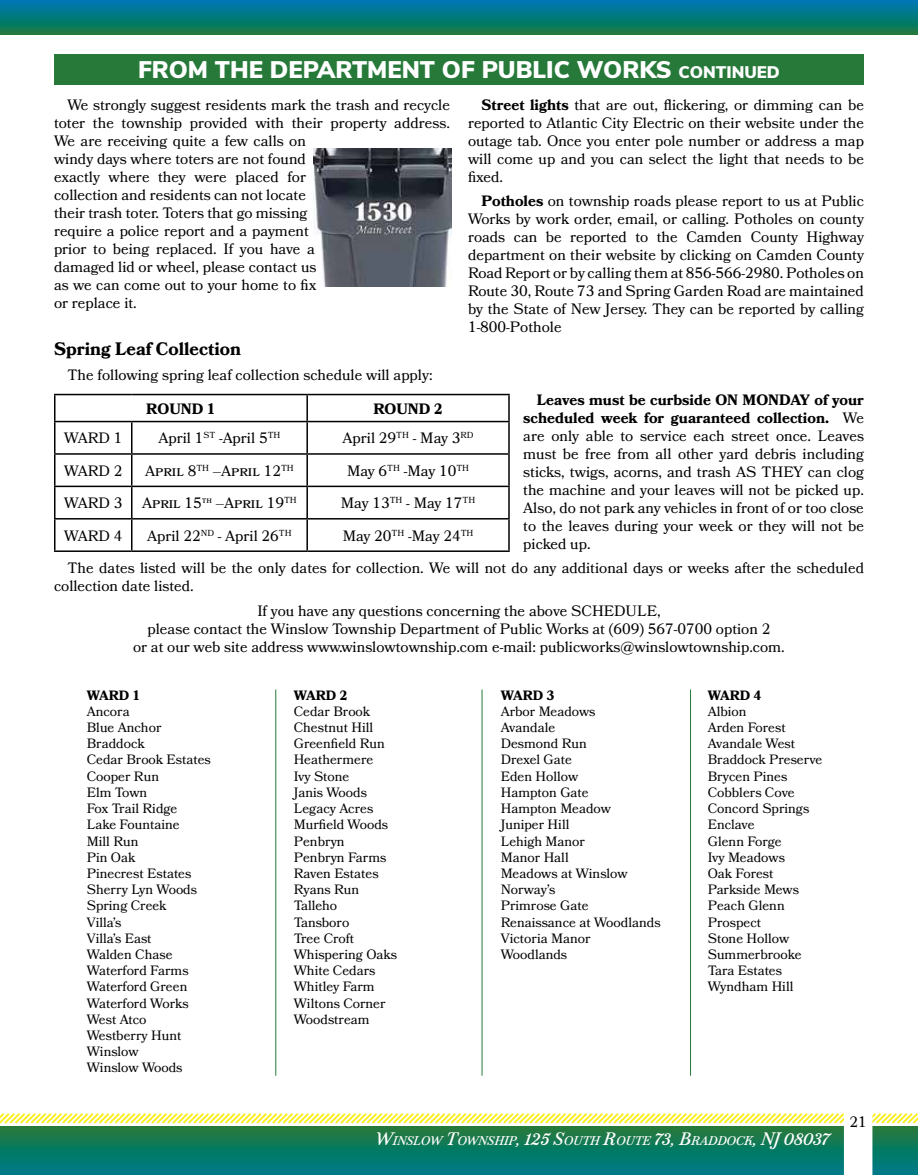
<style>
.page{position:relative;width:918px;height:1175px;background:#fff}
.page>*{position:absolute;margin:0;border:0;box-sizing:border-box;transform-origin:0 0}
.t1{font:900 24px "Nunito Sans";color:#fff}
.t2{font:700 18px "Bookmania";color:#000}
.t3{font:15px/18px "Bookmania";color:#000;text-align:justify}
.t4{font:700 15px "Bookmania";color:#000}
.t5{font:13.5px/16.2px "Bookmania";color:#000}
.t6{font:700 13.5px "Bookmania";color:#000}
.t7{font:italic 12.6px "Marcia";color:#fff}
.s1{font-size:16.8px}
.s2{font-weight:700}
.s3{font-size:18px}
</style>
<div class="page">
<svg style="left:0;top:1113px;width:918px;height:61px;background:#459875"></svg>
<div style="left:0;top:0;width:918px;height:34px;background:linear-gradient(to bottom,#0078b7,#137a44)"></div>
<div style="left:54px;top:54px;width:810px;height:30px;background:#267939"></div>
<img style="left:313px;top:148px;width:138px;height:138px">
<hr style="left:54px;top:394px;width:78px;height:1px;background:#000">
<hr style="left:54px;top:395px;width:2px;height:26px;background:#000">
<hr style="left:132px;top:394px;width:175px;height:1px;background:#000">
<hr style="left:307px;top:394px;width:203px;height:1px;background:#000">
<hr style="left:306px;top:395px;width:2px;height:26px;background:#000">
<hr style="left:508px;top:395px;width:2px;height:26px;background:#000">
<hr style="left:54px;top:421px;width:78px;height:1px;background:#000">
<hr style="left:54px;top:422px;width:2px;height:31px;background:#000">
<hr style="left:132px;top:421px;width:175px;height:1px;background:#000">
<hr style="left:131px;top:422px;width:2px;height:31px;background:#000">
<hr style="left:307px;top:421px;width:203px;height:1px;background:#000">
<hr style="left:306px;top:422px;width:2px;height:31px;background:#000">
<hr style="left:508px;top:422px;width:2px;height:31px;background:#000">
<hr style="left:54px;top:453px;width:78px;height:2px;background:#000">
<hr style="left:54px;top:455px;width:2px;height:30px;background:#000">
<hr style="left:132px;top:453px;width:175px;height:2px;background:#000">
<hr style="left:131px;top:455px;width:2px;height:30px;background:#000">
<hr style="left:307px;top:453px;width:203px;height:2px;background:#000">
<hr style="left:306px;top:455px;width:2px;height:30px;background:#000">
<hr style="left:508px;top:455px;width:2px;height:30px;background:#000">
<hr style="left:54px;top:485px;width:78px;height:2px;background:#000">
<hr style="left:54px;top:487px;width:2px;height:31px;background:#000">
<hr style="left:132px;top:485px;width:175px;height:2px;background:#000">
<hr style="left:131px;top:487px;width:2px;height:31px;background:#000">
<hr style="left:307px;top:485px;width:203px;height:2px;background:#000">
<hr style="left:306px;top:487px;width:2px;height:31px;background:#000">
<hr style="left:508px;top:487px;width:2px;height:31px;background:#000">
<hr style="left:54px;top:518px;width:78px;height:1px;background:#000">
<hr style="left:54px;top:519px;width:2px;height:31px;background:#000">
<hr style="left:132px;top:518px;width:175px;height:1px;background:#000">
<hr style="left:131px;top:519px;width:2px;height:31px;background:#000">
<hr style="left:307px;top:518px;width:203px;height:1px;background:#000">
<hr style="left:306px;top:519px;width:2px;height:31px;background:#000">
<hr style="left:508px;top:519px;width:2px;height:31px;background:#000">
<hr style="left:54px;top:550px;width:78px;height:2px;background:#000">
<hr style="left:132px;top:550px;width:175px;height:2px;background:#000">
<hr style="left:307px;top:550px;width:203px;height:2px;background:#000">
<hr style="left:275px;top:689px;width:1px;height:386px;background:#267939">
<hr style="left:482px;top:689px;width:1px;height:386px;background:#267939">
<hr style="left:690px;top:689px;width:1px;height:386px;background:#267939">
<h1 class="t1" style="left:138px;top:52px;width:553px">FROM THE DEPARTMENT OF PUBLIC WORKS <span class="s1">CONTINUED</span></h1>
<p class="t3" style="left:54px;top:95px;width:398px;text-align:left;text-indent:14px">We strongly suggest residents mark the trash and recycle toter the township provided with their property address.<br>We are receiving quite a few calls on<br>windy days where toters are not found<br>exactly where they were placed for<br>collection and residents can not locate<br>their trash toter. Toters that go missing<br>require a police report and a payment<br>prior to being replaced. If you have a<br>damaged lid or wheel, please contact us<br>as we can come out to your home to fix<br>or replace it.</p>
<p class="t3" style="left:468px;top:95px;width:398px;text-indent:14px"><span class="s2">Street lights</span> that are out, flickering, or dimming can be reported to Atlantic City Electric on their website under the outage tab. Once you enter pole number or address a map will come up and you can select the light that needs to be fixed.</p>
<p class="t3" style="left:468px;top:192px;width:398px;text-indent:14px"><span class="s2">Potholes</span> on township roads please report to us at Public Works by work order, email, or calling. Potholes on county roads can be reported to the Camden County Highway department on their website by clicking on Camden County Road Report or by calling them at 856-566-2980. Potholes on Route 30, Route 73 and Spring Garden Road are maintained by the State of New Jersey. They can be reported by calling 1-800-Pothole</p>
<p class="t2" style="left:54px;top:338px;width:189px">Spring Leaf Collection</p>
<p class="t3" style="left:68px;top:365px;width:367px">The following spring leaf collection schedule will apply:</p>
<p class="t3" style="left:523px;top:390px;width:342px;text-indent:14px"><span class="s2">Leaves must be curbside ON MONDAY of your scheduled week for guaranteed collection.</span> We are only able to service each street once. Leaves must be free from all other yard debris including sticks, twigs, acorns, and trash AS THEY can clog the machine and your leaves will not be picked up.<br>Also, do not park any vehicles in front of or too close to the leaves during your week or they will not be picked up.</p>
<p class="t3" style="left:54px;top:559px;width:812px;text-indent:14px">The dates listed will be the only dates for collection. We will not do any additional days or weeks after the scheduled collection date listed.</p>
<p class="t3" style="left:133px;top:602px;width:653px;text-align:center">If you have any questions concerning the above SCHEDULE,<br>please contact the Winslow Township Department of Public Works at (609) 567-0700 option 2<br>or at our web site address www.winslowtownship.com e-mail: publicworks@winslowtownship.com.</p>
<p class="t4" style="left:146px;top:400px;width:71px">ROUND 1</p>
<p class="t4" style="left:373px;top:400px;width:71px">ROUND 2</p>
<p class="t3" style="left:64px;top:429px;width:60px">WARD 1</p>
<p class="t3" style="left:158px;top:429px;width:124px">April 1<sup>ST</sup> -April 5<sup>TH</sup></p>
<p class="t3" style="left:343px;top:429px;width:132px">April 29<sup>TH</sup> - May 3<sup>RD</sup></p>
<p class="t3" style="left:64px;top:461px;width:60px">WARD 2</p>
<p class="t3" style="left:145px;top:461px;width:150px">April 8<sup>TH</sup> –April 12<sup>TH</sup></p>
<p class="t3" style="left:347px;top:461px;width:124px">May 6<sup>TH</sup> -May 10<sup>TH</sup></p>
<p class="t3" style="left:64px;top:494px;width:60px">WARD 3</p>
<p class="t3" style="left:142px;top:494px;width:156px">April 15<sup>th</sup> –April 19<sup>TH</sup></p>
<p class="t3" style="left:341px;top:494px;width:136px">May 13<sup>TH</sup> - May 17<sup>TH</sup></p>
<p class="t3" style="left:64px;top:526px;width:60px">WARD 4</p>
<p class="t3" style="left:147px;top:526px;width:146px">April 22<sup>ND</sup> - April 26<sup>TH</sup></p>
<p class="t3" style="left:343px;top:526px;width:132px">May 20<sup>TH</sup> -May 24<sup>TH</sup></p>
<p class="t6" style="left:87px;top:687px;width:55px">WARD 1</p>
<p class="t5" style="left:87px;top:703px;width:126px">Ancora<br>Blue Anchor<br>Braddock<br>Cedar Brook Estates<br>Cooper Run<br>Elm Town<br>Fox Trail Ridge<br>Lake Fountaine<br>Mill Run<br>Pin Oak<br>Pinecrest Estates<br>Sherry Lyn Woods<br>Spring Creek<br>Villa’s<br>Villa’s East<br>Walden Chase<br>Waterford Farms<br>Waterford Green<br>Waterford Works<br>West Atco<br>Westberry Hunt<br>Winslow<br>Winslow Woods</p>
<p class="t6" style="left:294px;top:687px;width:55px">WARD 2</p>
<p class="t5" style="left:294px;top:703px;width:105px">Cedar Brook<br>Chestnut Hill<br>Greenfield Run<br>Heathermere<br>Ivy Stone<br>Janis Woods<br>Legacy Acres<br>Murfield Woods<br>Penbryn<br>Penbryn Farms<br>Raven Estates<br>Ryans Run<br>Talleho<br>Tansboro<br>Tree Croft<br>Whispering Oaks<br>White Cedars<br>Whitley Farm<br>Wiltons Corner<br>Woodstream</p>
<p class="t6" style="left:501px;top:687px;width:55px">WARD 3</p>
<p class="t5" style="left:501px;top:703px;width:161px">Arbor Meadows<br>Avandale<br>Desmond Run<br>Drexel Gate<br>Eden Hollow<br>Hampton Gate<br>Hampton Meadow<br>Juniper Hill<br>Lehigh Manor<br>Manor Hall<br>Meadows at Winslow<br>Norway’s<br>Primrose Gate<br>Renaissance at Woodlands<br>Victoria Manor<br>Woodlands</p>
<p class="t6" style="left:708px;top:687px;width:55px">WARD 4</p>
<p class="t5" style="left:708px;top:703px;width:116px">Albion<br>Arden Forest<br>Avandale West<br>Braddock Preserve<br>Brycen Pines<br>Cobblers Cove<br>Concord Springs<br>Enclave<br>Glenn Forge<br>Ivy Meadows<br>Oak Forest<br>Parkside Mews<br>Peach Glenn<br>Prospect<br>Stone Hollow<br>Summerbrooke<br>Tara Estates<br>Wyndham Hill</p>
<p class="t7" style="left:375px;top:1132px;width:456px"><span class="s3">W</span>INSLOW <span class="s3">T</span>OWNSHIP<span class="s3">, 125 S</span>OUTH <span class="s3">R</span>OUTE <span class="s3">73, B</span>RADDOCK<span class="s3">, NJ 08037</span></p>
<p class="t3" style="left:850px;top:1113px;width:19px">21</p>
</div>
